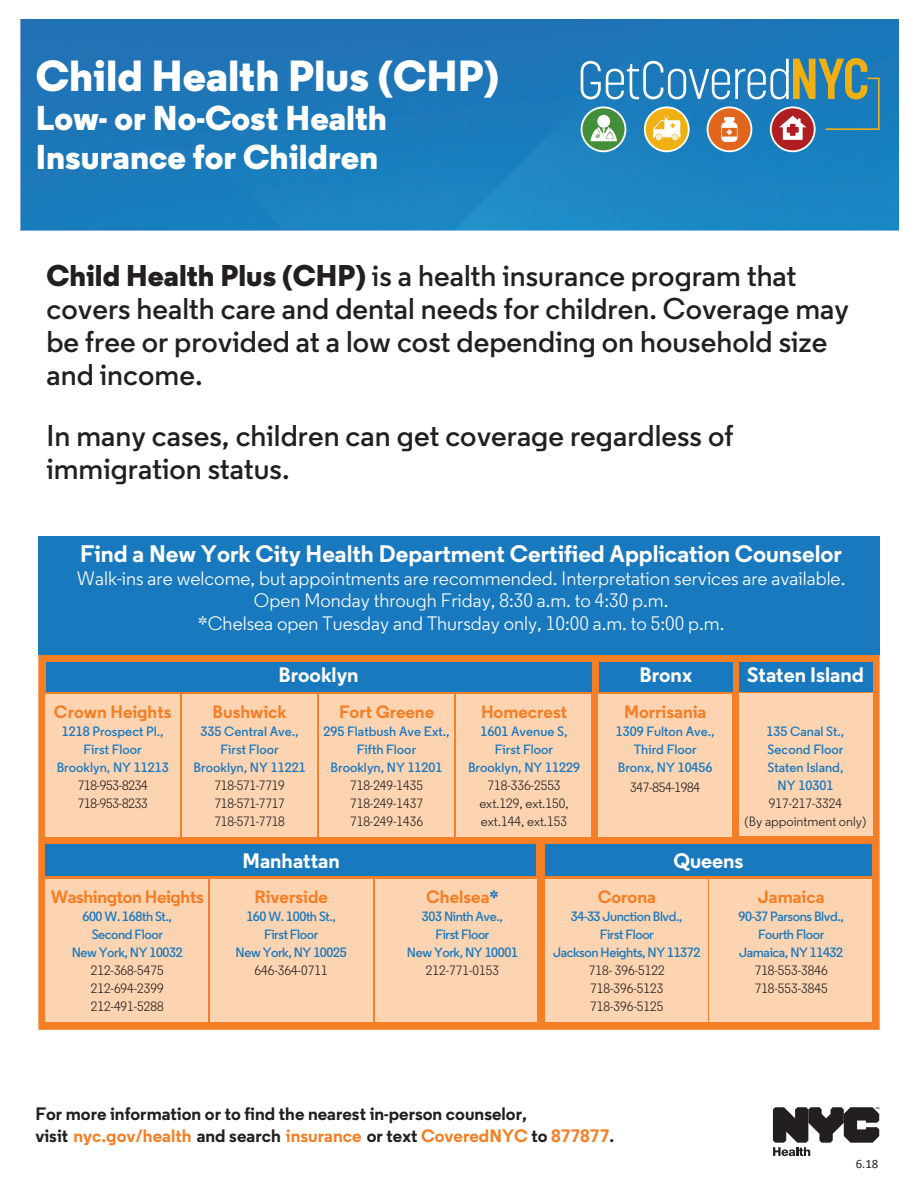
<style>
.page{position:relative;width:918px;height:1188px;background:#fff}
.page>*{position:absolute;margin:0;border:0;box-sizing:border-box;transform-origin:0 0}
.t1{font:800 43.5px "A2 Regular";color:#fff}
.t2{font:800 34.5px/39px "A2 Regular";color:#fff}
.t3{font:600 30px/33px "A2 Regular";color:#231f20}
.t4{font:700 24px "A2 Regular";color:#fff}
.t5{font:700 21px "A2 Regular";color:#fff}
.t6{font:19.5px/22.5px "A2 Regular";color:#fff;text-align:center}
.t7{font:700 18px/22.5px "A2 Regular";color:#231f20}
.t8{font:700 18px "A2 Regular";color:#f47f26}
.t9{font:700 18px "A2 Regular";letter-spacing:-.02em;color:#f47f26}
.t10{font:13.5px/18px "A2 Regular";color:#231f20;text-align:justify}
.t11{font:600 13.5px/18px "A2 Regular";color:#1979bf;text-align:center}
.t12{font:600 13.5px/18px "A2 Regular";letter-spacing:-.03em;color:#1979bf;text-align:center}
.t13{font:13.5px/18px "A2 Regular";letter-spacing:-.02em;color:#231f20}
.t14{font:12.75px "Calibri";color:#231f20}
.s1{font-weight:800}
.s2{color:#1979bf}
.s3{color:#f47f26}
</style>
<div class="page">
<img style="left:21px;top:20px;width:878px;height:210px">
<div style="left:38px;top:577px;width:842px;height:453px;background:#f47f26;border:1px solid #f47f26"></div>
<div style="left:38px;top:536px;width:842px;height:118px;background:#1979bf"></div>
<div style="left:599px;top:662px;width:134px;height:30px;background:#1979bf"></div>
<div style="left:739px;top:662px;width:133px;height:30px;background:#1979bf"></div>
<div style="left:46px;top:662px;width:545px;height:29px;background:#1979bf"></div>
<div style="left:182px;top:694px;width:135px;height:143px;background:#fdd4b2"></div>
<div style="left:319px;top:694px;width:135px;height:143px;background:#fdd4b2"></div>
<div style="left:456px;top:694px;width:135px;height:143px;background:#fdd4b2"></div>
<div style="left:598px;top:694px;width:134px;height:143px;background:#fdd4b2"></div>
<div style="left:739px;top:693px;width:133px;height:143px;background:#fdd4b2"></div>
<div style="left:545px;top:845px;width:327px;height:31px;background:#1979bf"></div>
<div style="left:545px;top:879px;width:163px;height:143px;background:#fdd4b2"></div>
<div style="left:710px;top:879px;width:162px;height:143px;background:#fdd4b2"></div>
<div style="left:46px;top:694px;width:134px;height:143px;background:#fdd4b2"></div>
<div style="left:45px;top:845px;width:491px;height:31px;background:#1979bf"></div>
<div style="left:45px;top:879px;width:163px;height:143px;background:#fdd4b2"></div>
<div style="left:375px;top:879px;width:161px;height:143px;background:#fdd4b2"></div>
<div style="left:210px;top:879px;width:162px;height:143px;background:#fdd4b2"></div>
<svg style="left:773px;top:1107px;width:106px;height:49px"></svg>
<svg style="left:581px;top:58px;width:299px;height:94px;background:#6090a4"></svg>
<h1 class="t1" style="left:36px;top:47px;width:465px">Child Health Plus (CHP)</h1>
<h2 class="t2" style="left:36px;top:98px;width:353px">Low- or No-Cost Health<br>Insurance for Children</h2>
<h3 class="t3" style="left:46px;top:259px;width:804px"><span class="s1">Child Health Plus (CHP)</span> is a health insurance program that covers health care and dental needs for children. Coverage may be free or provided at a low cost depending on household size and income.</h3>
<h3 class="t3" style="left:46px;top:419px;width:689px">In many cases, children can get coverage regardless of immigration status.</h3>
<h3 class="t4" style="left:80px;top:538px;width:763px">Find a New York City Health Department Certified Application Counselor</h3>
<h3 class="t6" style="left:77px;top:567px;width:770px">Walk-ins are welcome, but appointments are recommended. Interpretation services are available.<br>Open Monday through Friday, 8:30 a.m. to 4:30 p.m.<br>*Chelsea open Tuesday and Thursday only, 10:00 a.m. to 5:00 p.m.</h3>
<h3 class="t8" style="left:54px;top:700px;width:119px">Crown Heights</h3>
<p class="t11" style="left:57px;top:722px;width:114px">1218 Prospect Pl.,<br>First Floor<br>Brooklyn, NY 11213</p>
<p class="t13" style="left:78px;top:776px;width:72px">718-953-8234<br>718-953-8233</p>
<h3 class="t5" style="left:279px;top:661px;width:82px">Brooklyn</h3>
<h3 class="t5" style="left:640px;top:661px;width:54px">Bronx</h3>
<h3 class="t5" style="left:747px;top:661px;width:118px">Staten Island</h3>
<h3 class="t8" style="left:213px;top:700px;width:75px">Bushwick</h3>
<p class="t11" style="left:194px;top:722px;width:114px">335 Central Ave.,<br>First Floor<br>Brooklyn, NY 11221</p>
<p class="t10" style="left:215px;top:776px;width:72px">718-571-7719<br>718-571-7717<br>718-571-7718</p>
<h3 class="t8" style="left:339px;top:700px;width:97px">Fort Greene</h3>
<p class="t11" style="left:324px;top:722px;width:127px">295 Flatbush Ave Ext.,<br>Fifth Floor<br>Brooklyn, NY 11201</p>
<p class="t10" style="left:350px;top:776px;width:75px">718-249-1435<br>718-249-1437<br>718-249-1436</p>
<h3 class="t8" style="left:481px;top:700px;width:88px">Homecrest</h3>
<p class="t11" style="left:468px;top:722px;width:114px">1601 Avenue S,<br>First Floor<br>Brooklyn, NY 11229</p>
<p class="t10" style="left:479px;top:776px;width:91px;text-align:center">718-336-2553 ext.129, ext.150, ext.144, ext.153</p>
<h3 class="t8" style="left:624px;top:700px;width:84px">Morrisania</h3>
<p class="t11" style="left:616px;top:722px;width:101px">1309 Fulton Ave.,<br>Third Floor<br>Bronx, NY 10456</p>
<p class="t13" style="left:630px;top:778px;width:72px">347-854-1984</p>
<p class="t11" style="left:767px;top:722px;width:79px">135 Canal St.,<br>Second Floor<br>Staten Island,<br>NY 10301</p>
<p class="t10" style="left:745px;top:794px;width:123px;text-align:center">917-217-3324<br>(By appointment only)</p>
<h3 class="t5" style="left:242px;top:847px;width:99px">Manhattan</h3>
<h3 class="t5" style="left:673px;top:847px;width:72px">Queens</h3>
<h3 class="t9" style="left:51px;top:885px;width:154px">Washington Heights</h3>
<p class="t12" style="left:72px;top:907px;width:113px">600 W. 168th St.,<br>Second Floor<br>New York, NY 10032</p>
<p class="t10" style="left:91px;top:961px;width:75px">212-368-5475<br>212-694-2399<br>212-491-5288</p>
<h3 class="t8" style="left:254px;top:885px;width:75px">Riverside</h3>
<p class="t12" style="left:236px;top:907px;width:113px">160 W. 100th St.,<br>First Floor<br>New York, NY 10025</p>
<p class="t10" style="left:255px;top:961px;width:75px">646-364-0711</p>
<h3 class="t8" style="left:426px;top:885px;width:74px">Chelsea<span class="s2">*</span></h3>
<p class="t12" style="left:407px;top:907px;width:113px">303 Ninth Ave.,<br>First Floor<br>New York, NY 10001</p>
<p class="t10" style="left:426px;top:962px;width:75px">212-771-0153</p>
<h3 class="t8" style="left:598px;top:885px;width:60px">Corona</h3>
<p class="t12" style="left:553px;top:908px;width:149px">34-33 Junction Blvd.,<br>First Floor<br>Jackson Heights, NY 11372</p>
<p class="t10" style="left:589px;top:962px;width:77px">718- 396-5122<br>718-396-5123<br>718-396-5125</p>
<h3 class="t7" style="left:35px;top:1102px;width:580px">For more information or to find the nearest in-person counselor,<br>visit <span class="s3">nyc.gov/health</span> and search <span class="s3">insurance</span> or text <span class="s3">CoveredNYC</span> to <span class="s3">877877</span>.</h3>
<h3 class="t8" style="left:758px;top:885px;width:68px">Jamaica</h3>
<p class="t12" style="left:739px;top:907px;width:107px">90-37 Parsons Blvd.,<br>Fourth Floor<br>Jamaica, NY 11432</p>
<p class="t10" style="left:755px;top:962px;width:75px">718-553-3846<br>718-553-3845</p>
<p class="t14" style="left:856px;top:1155px;width:24px">6.18</p>
</div>
